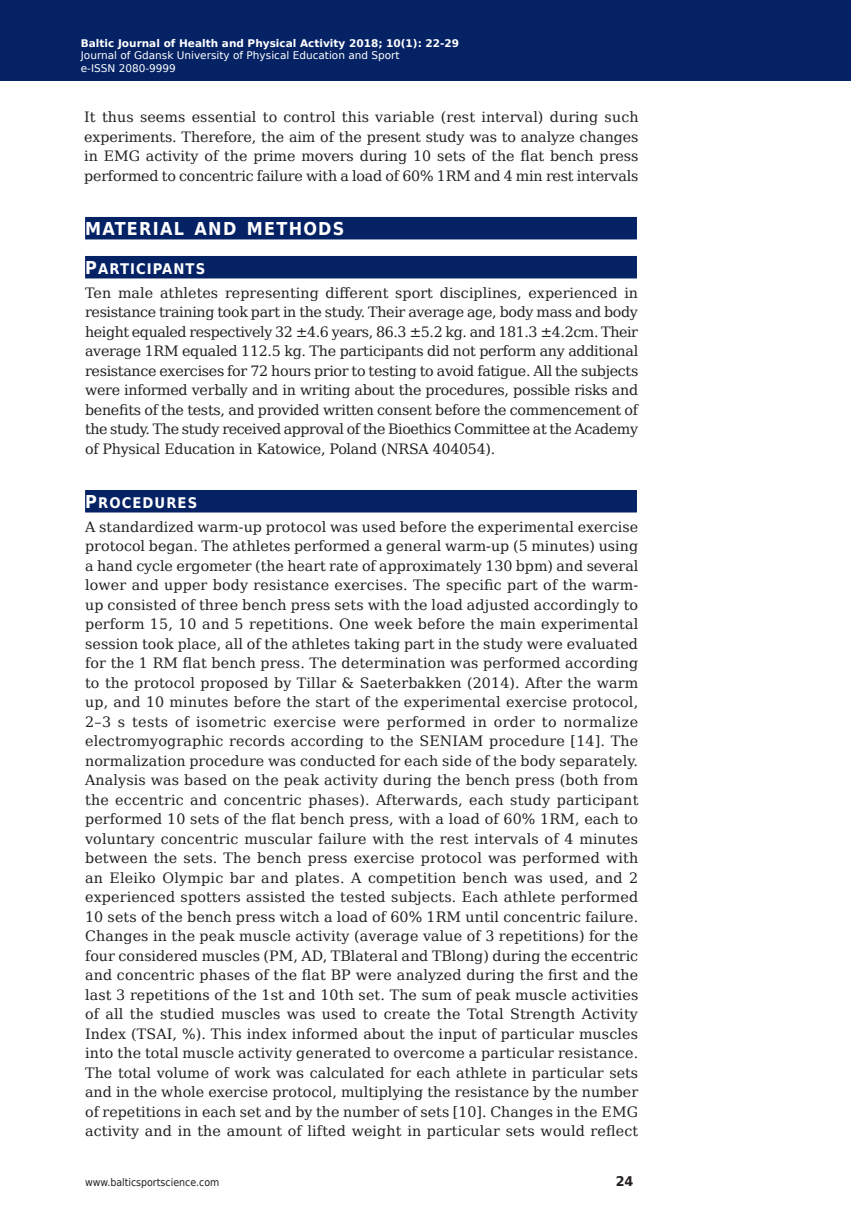
<style>
.page{position:relative;width:851px;height:1212px;background:#fff}
.page>*{position:absolute;margin:0;border:0;box-sizing:border-box;transform-origin:0 0}
.Subhead{font:700 17.85px "DejaVu Sans Condensed";letter-spacing:.07em;color:#fff}
.Body_Text{font:700 14.7px "DejaVu Sans Condensed";letter-spacing:.07em;color:#fff}
.Body_Text-2{font:14.25px/19.5px "DejaVu Serif";letter-spacing:-.005em;color:#231f20;text-align:justify}
.t1{font:700 13.35px "DejaVu Sans";color:#231f20;scale:.96 1}
.t2{font:10.5px/12.6px "DejaVu Sans";color:#fff}
.t3{font:700 10.5px "DejaVu Sans";color:#fff}
.t4{font:10.5px "DejaVu Sans Condensed";color:#231f20}
.s1{font-size:17.85px}
</style>
<div class="page">
<div style="left:85px;top:217px;width:552px;height:22px;background:#052265"></div>
<div style="left:85px;top:256px;width:552px;height:22px;background:#052265"></div>
<div style="left:85px;top:490px;width:552px;height:22px;background:#052265"></div>
<div style="left:0;top:0;width:850px;height:80px;background:#052265"></div>
<p class="t3" style="left:86px;top:34px;width:358px">Baltic Journal of Health and Physical Activity 2014; 1(1): 1-4</p>
<p class="t2" style="left:86px;top:48px;width:320px">Journal of Gdansk University of Physical Education and Sport e-I SN 2080-</p>
<p class="t3" style="left:81px;top:34px;width:380px">Baltic Journal of Health and Physical Activity 2018; 10(1): 22-29</p>
<p class="t2" style="left:81px;top:49px;width:320px">Journal of Gdansk University of Physical Education and Sport</p>
<p class="t2" style="left:81px;top:62px;width:102px">e-ISSN 2080-99999</p>
<p class="Body_Text-2" style="left:84px;top:107px;width:555px">It thus seems essential to control this variable (rest interval) during such experiments. Therefore, the aim of the present study was to analyze changes in EMG activity of the prime movers during 10 sets of the flat bench press performed to concentric failure with a load of 60% 1RM and 4 min rest intervals</p>
<p class="Subhead" style="left:85px;top:214px;width:261px">MATERIAL AND METHODS</p>
<p class="Body_Text" style="left:85px;top:257px;width:122px"><span class="s1">P</span>ARTICIPANTS</p>
<p class="Body_Text-2" style="left:85px;top:283px;width:554px">Ten male athletes representing different sport disciplines, experienced in resistance training took part in the study. Their average age, body mass and body height equaled respectively 32 ±4.6 years, 86.3 ±5.2 kg. and 181.3 ±4.2cm. Their average 1RM equaled 112.5 kg. The participants did not perform any additional resistance exercises for 72 hours prior to testing to avoid fatigue. All the subjects were informed verbally and in writing about the procedures, possible risks and benefits of the tests, and provided written consent before the commencement of the study. The study received approval of the Bioethics Committee at the Academy of Physical Education in Katowice, Poland (NRSA 404054).</p>
<p class="Body_Text" style="left:85px;top:491px;width:114px"><span class="s1">P</span>ROCEDURES</p>
<p class="Body_Text-2" style="left:85px;top:517px;width:554px">A standardized warm-up protocol was used before the experimental exercise protocol began. The athletes performed a general warm-up (5 minutes) using a hand cycle ergometer (the heart rate of approximately 130 bpm) and several lower and upper body resistance exercises. The specific part of the warm&shy;up consisted of three bench press sets with the load adjusted accordingly to perform 15, 10 and 5 repetitions. One week before the main experimental session took place, all of the athletes taking part in the study were evaluated for the 1 RM flat bench press. The determination was performed according to the protocol proposed by Tillar &amp; Saeterbakken (2014). After the warm up, and 10 minutes before the start of the experimental exercise protocol, 2–3 s tests of isometric exercise were performed in order to normalize electromyographic records according to the SENIAM procedure [14]. The normalization procedure was conducted for each side of the body separately.<br>Analysis was based on the peak activity during the bench press (both from the eccentric and concentric phases). Afterwards, each study participant performed 10 sets of the flat bench press, with a load of 60% 1RM, each to voluntary concentric muscular failure with the rest intervals of 4 minutes between the sets. The bench press exercise protocol was performed with an Eleiko Olympic bar and plates. A competition bench was used, and 2 experienced spotters assisted the tested subjects. Each athlete performed 10 sets of the bench press witch a load of 60% 1RM until concentric failure.<br>Changes in the peak muscle activity (average value of 3 repetitions) for the four considered muscles (PM, AD, TBlateral and TBlong) during the eccentric and concentric phases of the flat BP were analyzed during the first and the last 3 repetitions of the 1st and 10th set. The sum of peak muscle activities of all the studied muscles was used to create the Total Strength Activity Index (TSAI, %). This index informed about the input of particular muscles into the total muscle activity generated to overcome a particular resistance.</p>
<p class="Body_Text-2" style="left:85px;top:1063px;width:554px">The total volume of work was calculated for each athlete in particular sets and in the whole exercise protocol, multiplying the resistance by the number of repetitions in each set and by the number of sets [10]. Changes in the EMG activity and in the amount of lifted weight in particular sets would reflect</p>
<p class="t4" style="left:85px;top:1174px;width:136px">www.balticsportscience.com</p>
<p class="t1" style="left:615px;top:1170px;width:20px">24</p>
</div>
